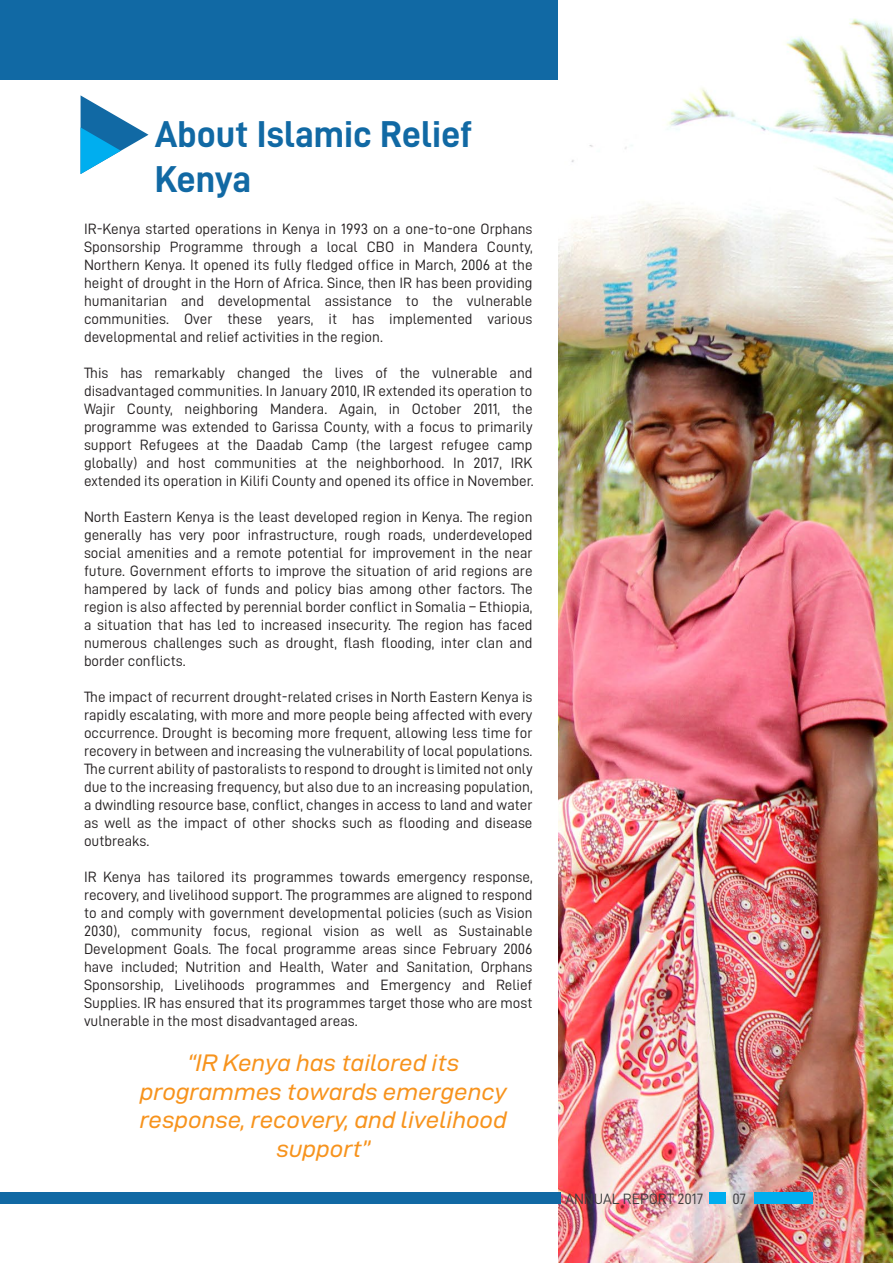
<style>
.page{position:relative;width:893px;height:1263px;background:#fff}
.page>*{position:absolute;margin:0;border:0;box-sizing:border-box;transform-origin:0 0}
.t1{font:37.5px/45px "D DIN Bold";color:#1169a4}
.t2{font:24px/28.8px "D DIN Exp Italic";color:#f7931d;text-align:center}
.t3{font:15px/18px "D DIN";color:#231f20;text-align:justify}
.t4{font:15px "D DIN";color:#3e3e3f}
</style>
<div class="page">
<div style="left:0;top:0;width:892px;height:79px;background:#1169a4"></div>
<svg style="left:81px;top:95px;width:67px;height:79px"></svg>
<img style="left:558px;top:0;width:335px;height:1263px">
<div style="left:710px;top:1192px;width:16px;height:12px;background:#00aeef"></div>
<div style="left:754px;top:1192px;width:59px;height:12px;background:#00aeef"></div>
<div style="left:0;top:1192px;width:560px;height:12px;background:#1169a4"></div>
<h1 class="t1" style="left:155px;top:111px;width:319px">About Islamic Relief<br>Kenya</h1>
<p class="t3" style="left:84px;top:219px;width:450px">IR-Kenya started operations in Kenya in 1993 on a one-to-one Orphans Sponsorship Programme through a local CBO in Mandera County, Northern Kenya. It opened its fully fledged office in March, 2006 at the height of drought in the Horn of Africa. Since, then IR has been providing humanitarian and developmental assistance to the vulnerable communities. Over these years, it has implemented various developmental and relief activities in the region.</p>
<p class="t3" style="left:84px;top:363px;width:451px">This has remarkably changed the lives of the vulnerable and disadvantaged communities. In January 2010, IR extended its operation to Wajir County, neighboring Mandera. Again, in October 2011, the programme was extended to Garissa County, with a focus to primarily support Refugees at the Daadab Camp (the largest refugee camp globally) and host communities at the neighborhood. In 2017, IRK extended its operation in Kilifi County and opened its office in November.</p>
<p class="t3" style="left:84px;top:507px;width:450px">North Eastern Kenya is the least developed region in Kenya. The region generally has very poor infrastructure, rough roads, underdeveloped social amenities and a remote potential for improvement in the near future. Government efforts to improve the situation of arid regions are hampered by lack of funds and policy bias among other factors. The region is also affected by perennial border conflict in Somalia – Ethiopia, a situation that has led to increased insecurity. The region has faced numerous challenges such as drought, flash flooding, inter clan and border conflicts.</p>
<p class="t3" style="left:84px;top:687px;width:450px">The impact of recurrent drought-related crises in North Eastern Kenya is rapidly escalating, with more and more people being affected with every occurrence. Drought is becoming more frequent, allowing less time for recovery in between and increasing the vulnerability of local populations.<br>The current ability of pastoralists to respond to drought is limited not only due to the increasing frequency, but also due to an increasing population, a dwindling resource base, conflict, changes in access to land and water as well as the impact of other shocks such as flooding and disease outbreaks.</p>
<p class="t3" style="left:84px;top:867px;width:450px">IR Kenya has tailored its programmes towards emergency response, recovery, and livelihood support. The programmes are aligned to respond to and comply with government developmental policies (such as Vision 2030), community focus, regional vision as well as Sustainable Development Goals. The focal programme areas since February 2006 have included; Nutrition and Health, Water and Sanitation, Orphans Sponsorship, Livelihoods programmes and Emergency and Relief Supplies. IR has ensured that its programmes target those who are most vulnerable in the most disadvantaged areas.</p>
<h2 class="t2" style="left:140px;top:1048px;width:369px">“IR Kenya has tailored its programmes towards emergency response, recovery, and livelihood support”</h2>
<p class="t4" style="left:565px;top:1191px;width:139px">ANNUAL REPORT 2017</p>
<p class="t4" style="left:732px;top:1191px;width:15px">07</p>
</div>
